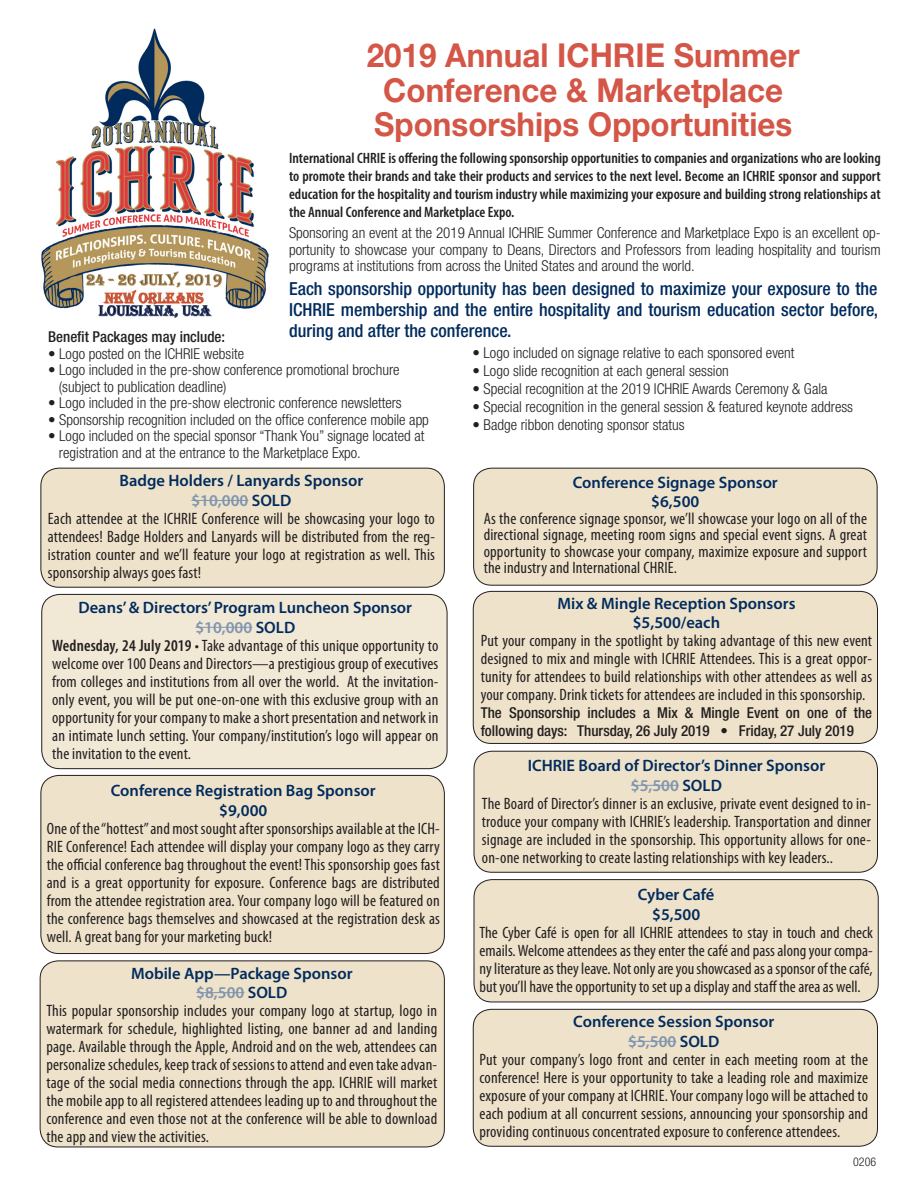
<style>
.page{position:relative;width:918px;height:1188px;background:#fff}
.page>*{position:absolute;margin:0;border:0;box-sizing:border-box;transform-origin:0 0}
.t1{font:700 33px/34.5px "Helvetica Neue LT Pro";color:#d45647;scale:.95 1}
.t2{font:500 condensed 18px/21px "Helvetica Neue LT Pro";color:#012b5d;text-align:justify}
.t3{font:condensed 16.5px/18px "Myriad Pro";letter-spacing:.01em;color:#231f20;text-align:justify}
.t4{font:600 16.5px "Myriad Pro";color:#012b5d}
.t5{font:600 16.5px "Myriad Pro";color:#8095ae}
.t6{font:300 condensed 15px/16.5px "Helvetica Neue LT Pro";color:#231f20;text-align:justify}
.t7{font:600 condensed 15px/18px "Myriad Pro";color:#231f20;text-align:justify}
.t8{font:500 condensed 15px/18px "Helvetica Neue LT Pro";color:#231f20}
.t9{font:300 condensed 12px "Helvetica Neue LT Pro";color:#231f20}
.s1{color:#012b5d}
.s2{font-weight:600}
</style>
<div class="page">
<div style="left:42px;top:594px;width:405px;height:175px;background:#f1e8d5;border-radius:18px"></div>
<div style="left:41px;top:594px;width:406px;height:175px;border:1px solid #231f20;border-radius:18px"></div>
<hr style="left:195px;top:627px;width:57px;height:1px;background:#8095ae">
<div style="left:41px;top:775px;width:403px;height:179px;background:#eee2ca;border-radius:18px"></div>
<div style="left:40px;top:775px;width:405px;height:179px;border:1px solid #231f20;border-radius:18px"></div>
<div style="left:41px;top:468px;width:403px;height:119px;background:#eee2ca;border-radius:18px"></div>
<div style="left:40px;top:468px;width:405px;height:120px;border:1px solid #231f20;border-radius:18px"></div>
<hr style="left:191px;top:500px;width:57px;height:1px;background:#8095ae">
<div style="left:40px;top:961px;width:404px;height:186px;background:#eee2ca;border-radius:18px"></div>
<div style="left:40px;top:960px;width:405px;height:187px;border:1px solid #231f20;border-radius:18px"></div>
<hr style="left:196px;top:992px;width:48px;height:1px;background:#8095ae">
<div style="left:474px;top:468px;width:403px;height:117px;background:#eee2ca;border-radius:18px"></div>
<div style="left:473px;top:468px;width:405px;height:118px;border:1px solid #231f20;border-radius:18px"></div>
<img style="left:41px;top:28px;width:228px;height:290px">
<div style="left:473px;top:591px;width:405px;height:152px;background:#eee2ca;border-radius:18px"></div>
<div style="left:473px;top:591px;width:405px;height:153px;border:1px solid #231f20;border-radius:18px"></div>
<div style="left:474px;top:751px;width:404px;height:121px;background:#eee2ca;border-radius:18px"></div>
<div style="left:474px;top:751px;width:404px;height:122px;border:1px solid #231f20;border-radius:18px"></div>
<hr style="left:631px;top:785px;width:48px;height:1px;background:#8095ae">
<div style="left:473px;top:1009px;width:405px;height:137px;background:#eee2ca;border-radius:18px"></div>
<div style="left:473px;top:1009px;width:405px;height:138px;border:1px solid #231f20;border-radius:18px"></div>
<hr style="left:628px;top:1041px;width:48px;height:1px;background:#8095ae">
<div style="left:474px;top:880px;width:404px;height:122px;background:#eee2ca;border-radius:18px"></div>
<div style="left:474px;top:879px;width:405px;height:123px;border:1px solid #231f20;border-radius:18px"></div>
<p class="t1" style="left:367px;top:37px;width:457px">2019 Annual ICHRIE Summer<br>Conference &amp; Marketplace<br>Sponsorships Opportunities</p>
<p class="t7" style="left:289px;top:149px;width:593px">International CHRIE is offering the following sponsorship opportunities to companies and organizations who are looking to promote their brands and take their products and services to the next level. Become an ICHRIE sponsor and support education for the hospitality and tourism industry while maximizing your exposure and building strong relationships at the Annual Conference and Marketplace Expo.</p>
<p class="t6" style="left:289px;top:224px;width:593px">Sponsoring an event at the 2019 Annual ICHRIE Summer Conference and Marketplace Expo is an excellent op&shy;portunity to showcase your company to Deans, Directors and Professors from leading hospitality and tourism programs at institutions from across the United States and around the world.</p>
<p class="t2" style="left:289px;top:278px;width:591px">Each sponsorship opportunity has been designed to maximize your exposure to the ICHRIE membership and the entire hospitality and tourism education sector before, during and after the conference.</p>
<p class="t8" style="left:48px;top:328px;width:179px">Benefit Packages may include:</p>
<p class="t6" style="left:48px;top:345px;width:197px">• Logo posted on the ICHRIE website</p>
<p class="t6" style="left:48px;top:362px;width:353px">• Logo included in the pre-show conference promotional brochure</p>
<p class="t6" style="left:59px;top:378px;width:169px">(subject to publication deadline)</p>
<p class="t6" style="left:48px;top:395px;width:355px">• Logo included in the pre-show electronic conference newsletters</p>
<p class="t6" style="left:48px;top:411px;width:382px">• Sponsorship recognition included on the office conference mobile app</p>
<p class="t6" style="left:59px;top:428px;width:367px;text-indent:-11px">• Logo included on the special sponsor “Thank You” signage located at registration and at the entrance to the Marketplace Expo.</p>
<p class="t6" style="left:472px;top:344px;width:324px">• Logo included on signage relative to each sponsored event</p>
<p class="t6" style="left:472px;top:362px;width:258px">• Logo slide recognition at each general session</p>
<p class="t6" style="left:472px;top:380px;width:357px">• Special recognition at the 2019 ICHRIE Awards Ceremony &amp; Gala</p>
<p class="t6" style="left:472px;top:398px;width:382px">• Special recognition in the general session &amp; featured keynote address</p>
<p class="t6" style="left:472px;top:416px;width:214px">• Badge ribbon denoting sponsor status</p>
<p class="t4" style="left:120px;top:470px;width:245px">Badge Holders / Lanyards Sponsor</p>
<p class="t5" style="left:191px;top:490px;width:101px">$10,000 <span class="s1">SOLD</span></p>
<p class="t3" style="left:48px;top:509px;width:389px">Each attendee at the ICHRIE Conference will be showcasing your logo to attendees! Badge Holders and Lanyards will be distributed from the reg&shy;istration counter and we’ll feature your logo at registration as well. This sponsorship always goes fast!</p>
<p class="t4" style="left:79px;top:597px;width:335px">Deans’ &amp; Directors’ Program Luncheon Sponsor</p>
<p class="t5" style="left:195px;top:617px;width:101px">$10,000 <span class="s1">SOLD</span></p>
<p class="t3" style="left:52px;top:636px;width:388px"><span class="s2">Wednesday, 24 July 2019</span> • Take advantage of this unique opportunity to welcome over 100 Deans and Directors—a prestigious group of executives from colleges and institutions from all over the world. At the invitation&shy;only event, you will be put one-on-one with this exclusive group with an opportunity for your company to make a short presentation and network in an intimate lunch setting. Your company/institution’s logo will appear on the invitation to the event.</p>
<p class="t4" style="left:111px;top:780px;width:266px">Conference Registration Bag Sponsor</p>
<p class="t4" style="left:219px;top:800px;width:50px">$9,000</p>
<p class="t3" style="left:47px;top:819px;width:395px">One of the “hottest” and most sought after sponsorships available at the ICH-RIE Conference! Each attendee will display your company logo as they carry the official conference bag throughout the event! This sponsorship goes fast and is a great opportunity for exposure. Conference bags are distributed from the attendee registration area. Your company logo will be featured on the conference bags themselves and showcased at the registration desk as well. A great bang for your marketing buck!</p>
<p class="t4" style="left:131px;top:963px;width:223px">Mobile App—Package Sponsor</p>
<p class="t5" style="left:196px;top:982px;width:93px">$8,500 <span class="s1">SOLD</span></p>
<p class="t3" style="left:46px;top:1001px;width:392px">This popular sponsorship includes your company logo at startup, logo in watermark for schedule, highlighted listing, one banner ad and landing page. Available through the Apple, Android and on the web, attendees can personalize schedules, keep track of sessions to attend and even take advan&shy;tage of the social media connections through the app. ICHRIE will market the mobile app to all registered attendees leading up to and throughout the conference and even those not at the conference will be able to download the app and view the activities.</p>
<p class="t4" style="left:573px;top:472px;width:207px">Conference Signage Sponsor</p>
<p class="t4" style="left:651px;top:491px;width:50px">$6,500</p>
<p class="t3" style="left:484px;top:510px;width:385px;line-height:16.5px">As the conference signage sponsor, we’ll showcase your logo on all of the directional signage, meeting room signs and special event signs. A great opportunity to showcase your company, maximize exposure and support the industry and International CHRIE.</p>
<p class="t4" style="left:557px;top:593px;width:240px">Mix &amp; Mingle Reception Sponsors</p>
<p class="t4" style="left:633px;top:612px;width:89px">$5,500/each</p>
<p class="t3" style="left:481px;top:631px;width:393px">Put your company in the spotlight by taking advantage of this new event designed to mix and mingle with ICHRIE Attendees. This is a great oppor&shy;tunity for attendees to build relationships with other attendees as well as your company. Drink tickets for attendees are included in this sponsorship.</p>
<p class="t8" style="left:481px;top:704px;width:393px">The Sponsorship includes a Mix &amp; Mingle Event on one of the following days: Thursday, 26 July 2019 • Friday, 27 July 2019</p>
<p class="t4" style="left:528px;top:755px;width:299px">ICHRIE Board of Director’s Dinner Sponsor</p>
<p class="t5" style="left:631px;top:775px;width:93px">$5,500 <span class="s1">SOLD</span></p>
<p class="t3" style="left:482px;top:794px;width:391px">The Board of Director’s dinner is an exclusive, private event designed to in&shy;troduce your company with ICHRIE’s leadership. Transportation and dinner signage are included in the sponsorship. This opportunity allows for one&shy;on-one networking to create lasting relationships with key leaders..</p>
<p class="t4" style="left:638px;top:884px;width:78px">Cyber Café</p>
<p class="t4" style="left:652px;top:904px;width:50px">$5,500</p>
<p class="t3" style="left:480px;top:923px;width:395px">The Cyber Café is open for all ICHRIE attendees to stay in touch and check emails. Welcome attendees as they enter the café and pass along your compa&shy;ny literature as they leave. Not only are you showcased as a sponsor of the café, but you’ll have the opportunity to set up a display and staff the area as well.</p>
<p class="t4" style="left:573px;top:1011px;width:202px">Conference Session Sponsor</p>
<p class="t5" style="left:628px;top:1031px;width:93px">$5,500 <span class="s1">SOLD</span></p>
<p class="t3" style="left:480px;top:1050px;width:390px">Put your company’s logo front and center in each meeting room at the conference! Here is your opportunity to take a leading role and maximize exposure of your company at ICHRIE. Your company logo will be attached to each podium at all concurrent sessions, announcing your sponsorship and providing continuous concentrated exposure to conference attendees.</p>
<p class="t9" style="left:853px;top:1154px;width:25px">0206</p>
</div>
